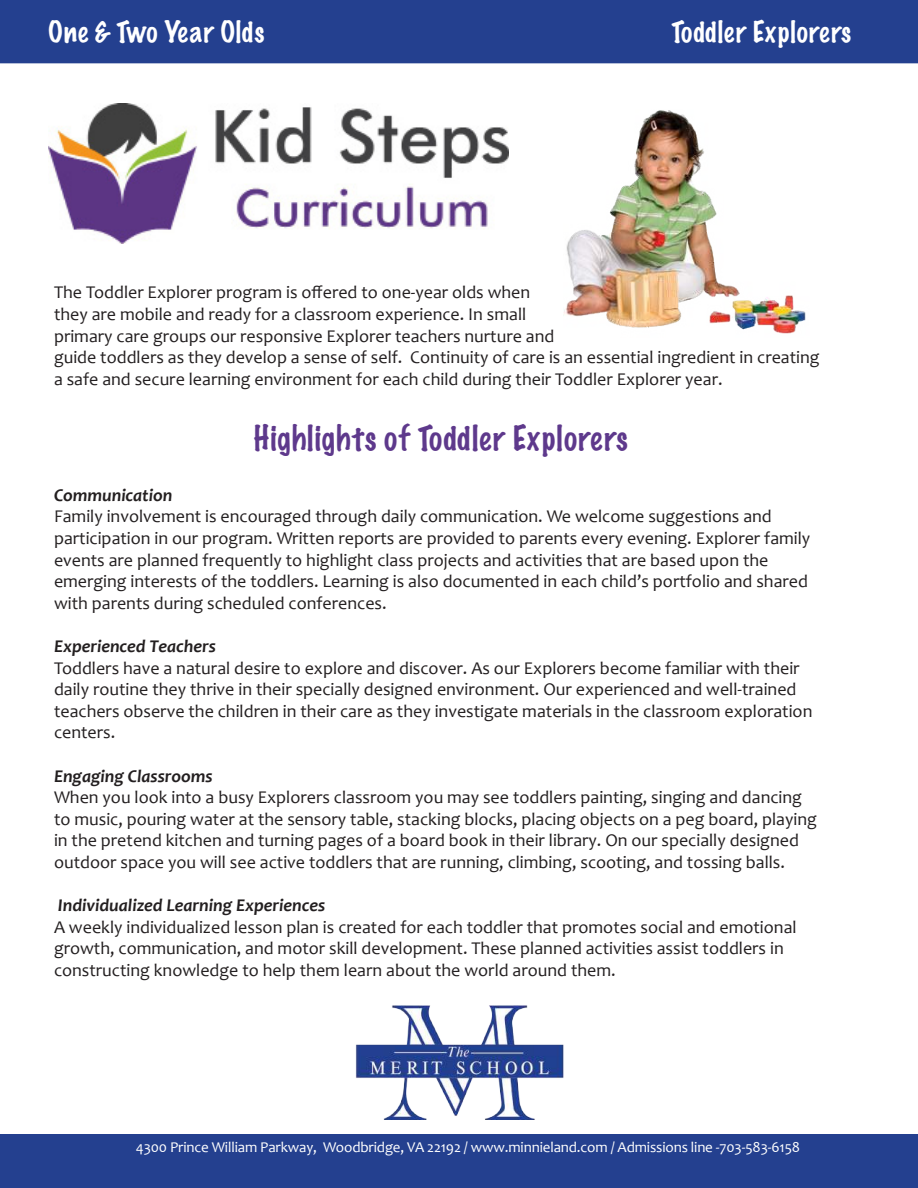
<style>
.page{position:relative;width:918px;height:1188px;background:#fff}
.page>*{position:absolute;margin:0;border:0;box-sizing:border-box;transform-origin:0 0}
.t1{font:100 31.5px "Marker Felt";letter-spacing:.035em;color:#5e398c}
.t2{font:100 27px "Marker Felt";letter-spacing:.03em;color:#fff}
.t3{font:18px/21.6px "Candara";color:#231f20}
.t4{font:italic 700 18px "Candara";color:#231f20}
.t5{font:15px "Candara";letter-spacing:-.01em;color:#fff}
</style>
<div class="page">
<div style="left:0;top:0;width:918px;height:63px;background:#24408f"></div>
<img style="left:48px;top:104px;width:460px;height:139px">
<img style="left:563px;top:110px;width:243px;height:224px">
<div style="left:0;top:1134px;width:918px;height:54px;background:#24408f"></div>
<img style="left:355px;top:1005px;width:209px;height:115px">
<h2 class="t2" style="left:48px;top:20px;width:218px">One &amp; Two Year Olds</h2>
<h2 class="t2" style="left:671px;top:20px;width:181px">Toddler Explorers</h2>
<p class="t3" style="left:54px;top:282px;width:767px">The Toddler Explorer program is offered to one-year olds when<br>they are mobile and ready for a classroom experience. In small<br>primary care groups our responsive Explorer teachers nurture and<br>guide toddlers as they develop a sense of self. Continuity of care is an essential ingredient in creating a safe and secure learning environment for each child during their Toddler Explorer year.</p>
<h1 class="t1" style="left:254px;top:424px;width:376px">Highlights of Toddler Explorers</h1>
<p class="t4" style="left:54px;top:488px;width:120px">Communication</p>
<p class="t3" style="left:54px;top:506px;width:758px">Family involvement is encouraged through daily communication. We welcome suggestions and participation in our program. Written reports are provided to parents every evening. Explorer family events are planned frequently to highlight class projects and activities that are based upon the emerging interests of the toddlers. Learning is also documented in each child’s portfolio and shared with parents during scheduled conferences.</p>
<p class="t4" style="left:54px;top:639px;width:163px">Experienced Teachers</p>
<p class="t3" style="left:54px;top:657px;width:760px">Toddlers have a natural desire to explore and discover. As our Explorers become familiar with their daily routine they thrive in their specially designed environment. Our experienced and well-trained teachers observe the children in their care as they investigate materials in the classroom exploration centers.</p>
<p class="t4" style="left:54px;top:769px;width:160px">Engaging Classrooms</p>
<p class="t3" style="left:54px;top:786px;width:764px">When you look into a busy Explorers classroom you may see toddlers painting, singing and dancing to music, pouring water at the sensory table, stacking blocks, placing objects on a peg board, playing in the pretend kitchen and turning pages of a board book in their library. On our specially designed outdoor space you will see active toddlers that are running, climbing, scooting, and tossing balls.</p>
<p class="t4" style="left:58px;top:898px;width:269px">Individualized Learning Experiences</p>
<p class="t3" style="left:54px;top:916px;width:744px">A weekly individualized lesson plan is created for each toddler that promotes social and emotional growth, communication, and motor skill development. These planned activities assist toddlers in constructing knowledge to help them learn about the world around them.</p>
<p class="t5" style="left:136px;top:1138px;width:666px">4300 Prince William Parkway, Woodbridge, VA 22192 / www.minnieland.com / Admissions line -703-583-6158</p>
</div>
